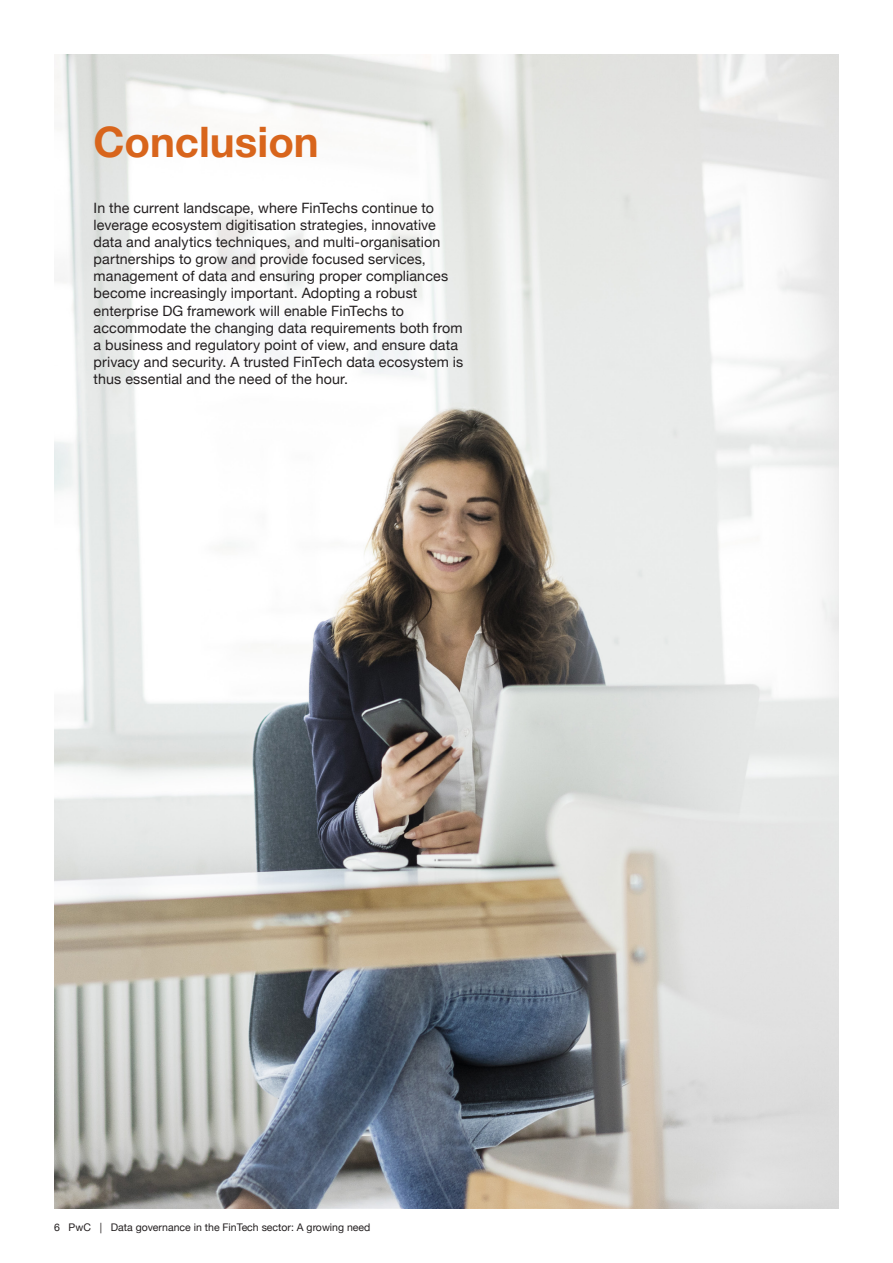
<style>
.page{position:relative;width:893px;height:1263px;background:#fff}
.page>*{position:absolute;margin:0;border:0;box-sizing:border-box;transform-origin:0 0}
.ToC_Heading{font:700 42px "Helvetica Neue";color:#d8651c}
.Body_copy{font:14.25px/17.1px "Helvetica Neue";letter-spacing:.01em;color:#231f20}
.t1{font:10.5px "Helvetica Neue";color:#231f20}
</style>
<div class="page">
<img style="left:54px;top:54px;width:785px;height:1155px">
<p class="ToC_Heading" style="left:94px;top:109px;width:227px">Conclusion</p>
<p class="Body_copy" style="left:94px;top:200px;width:371px">In the current landscape, where FinTechs continue to leverage ecosystem digitisation strategies, innovative data and analytics techniques, and multi-organisation partnerships to grow and provide focused services, management of data and ensuring proper compliances become increasingly important. Adopting a robust enterprise DG framework will enable FinTechs to accommodate the changing data requirements both from a business and regulatory point of view, and ensure data privacy and security. A trusted FinTech data ecosystem is thus essential and the need of the hour.</p>
<p class="t1" style="left:54px;top:1220px;width:318px">6 PwC | Data governance in the FinTech sector: A growing need</p>
</div>
